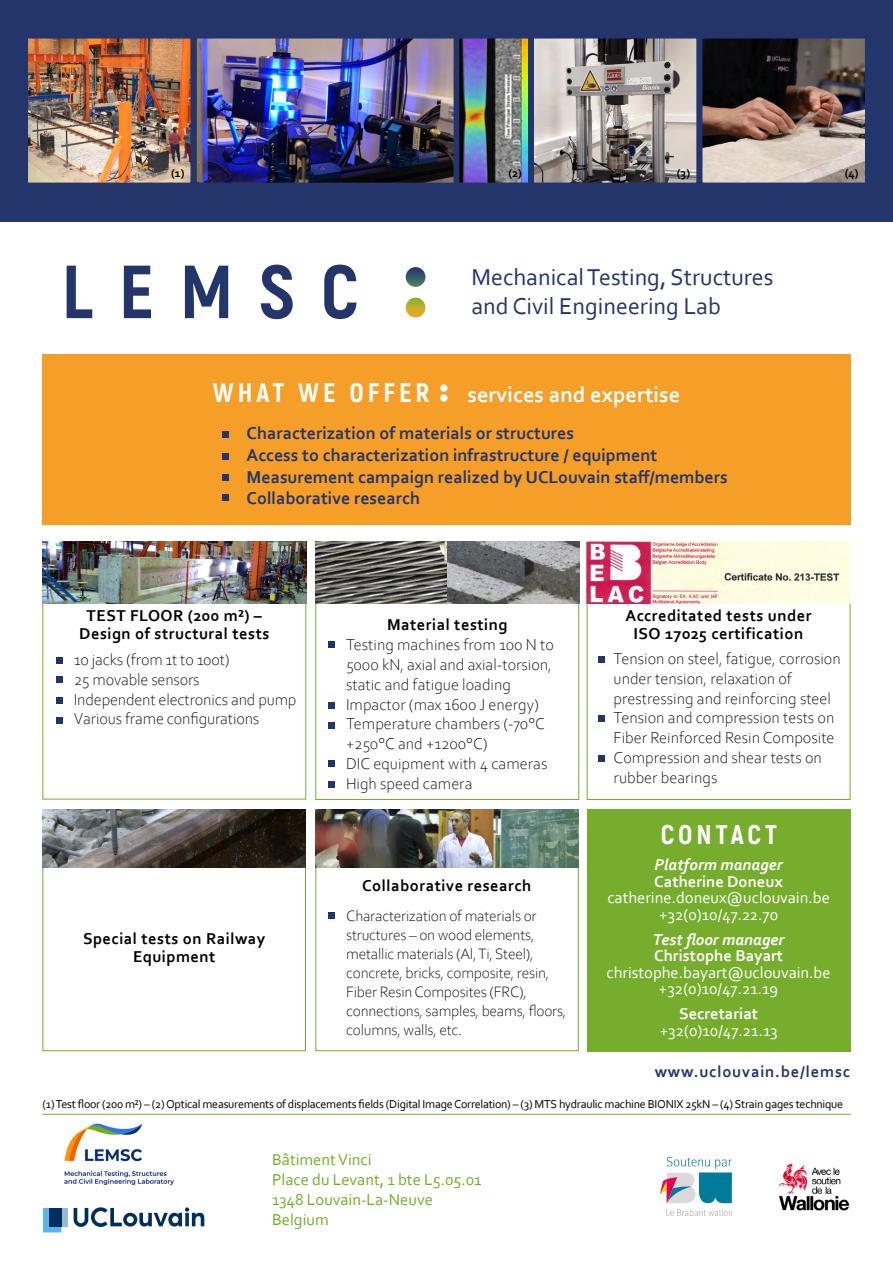
<style>
.page{position:relative;width:893px;height:1263px;background:#fff}
.page>*{position:absolute;margin:0;border:0;box-sizing:border-box;transform-origin:0 0}
.t1{font:800 75px "Akrobat";letter-spacing:.35em;color:#24356b}
.t2{font:800 27px "Akrobat";letter-spacing:.15em;color:#fff}
.t3{font:24px/28.8px "Corbel";color:#24356b}
.t4{font:700 22.5px "Corbel";color:#fff}
.t5{font:700 18px/21.6px "Corbel";color:#24356b}
.t6{font:300 16.5px/19.8px "Corbel";color:#000}
.t7{font:700 16.5px/18px "Corbel";letter-spacing:.03em;color:#000;text-align:center}
.t8{font:16.5px/16.5px "Corbel";color:#fff;text-align:center}
.t9{font:16.5px/19.8px "Corbel";color:#76ad2c}
.t10{font:700 16.5px "Corbel";color:#fff}
.t11{font:italic 700 16.5px "Corbel";color:#fff}
.t12{font:700 16.5px "Corbel";letter-spacing:.05em;color:#24356b}
.t13{font:300 15.75px/18.9px "Corbel";letter-spacing:-.015em;color:#000}
.t14{font:12px "Corbel";letter-spacing:-.02em;color:#000}
.t15{font:700 12px "Corbel";color:#000}
.s1{font-family:"Akrobat";font-weight:800;font-size:27px}
</style>
<div class="page">
<img style="left:778px;top:1163px;width:72px;height:48px">
<svg style="left:666px;top:1209px;width:66px;height:7px"></svg>
<svg style="left:660px;top:1157px;width:72px;height:46px"></svg>
<div style="left:61px;top:1208px;width:6px;height:18px;background:#9cb7d4"></div>
<svg style="left:43px;top:1208px;width:18px;height:24px"></svg>
<div style="left:49px;top:1208px;width:12px;height:18px;background:#002e5f"></div>
<svg style="left:74px;top:1207px;width:130px;height:20px"></svg>
<div style="left:0;top:0;width:893px;height:221px;background:#24356b"></div>
<img style="left:29px;top:40px;width:160px;height:141px">
<div style="left:22px;top:33px;width:174px;height:155px;border:6px solid #24356b"></div>
<img style="left:198px;top:40px;width:256px;height:141px">
<div style="left:191px;top:33px;width:270px;height:155px;border:6px solid #24356b"></div>
<img style="left:461px;top:40px;width:66px;height:141px">
<div style="left:454px;top:33px;width:80px;height:155px;border:6px solid #24356b"></div>
<img style="left:535px;top:40px;width:329px;height:141px">
<div style="left:528px;top:33px;width:174px;height:155px;border:6px solid #24356b"></div>
<div style="left:697px;top:33px;width:174px;height:155px;border:6px solid #24356b"></div>
<div style="left:42px;top:354px;width:808px;height:171px;background:#f59e28"></div>
<div style="left:315px;top:809px;width:264px;height:242px;border:1px solid #76ad2c"></div>
<img style="left:42px;top:809px;width:264px;height:59px">
<img style="left:316px;top:809px;width:263px;height:59px">
<div style="left:587px;top:809px;width:263px;height:242px;background:#76ad2c"></div>
<img style="left:64px;top:1123px;width:110px;height:63px">
<svg style="left:406px;top:267px;width:19px;height:20px"></svg>
<svg style="left:406px;top:298px;width:19px;height:19px"></svg>
<div style="left:440px;top:384px;width:7px;height:8px;background:#fff;border-radius:50%"></div>
<div style="left:440px;top:394px;width:7px;height:8px;background:#fff;border-radius:50%"></div>
<div style="left:222px;top:432px;width:7px;height:6px;background:#24356b"></div>
<hr style="left:43px;top:1114px;width:808px;height:1px;background:#76ad2c">
<div style="left:222px;top:453px;width:7px;height:7px;background:#24356b"></div>
<div style="left:222px;top:474px;width:7px;height:6px;background:#24356b"></div>
<div style="left:222px;top:495px;width:7px;height:6px;background:#24356b"></div>
<div style="left:329px;top:912px;width:6px;height:7px;background:#24356b"></div>
<div style="left:56px;top:676px;width:7px;height:7px;background:#24356b"></div>
<div style="left:56px;top:657px;width:7px;height:6px;background:#24356b"></div>
<div style="left:56px;top:697px;width:7px;height:6px;background:#24356b"></div>
<div style="left:56px;top:717px;width:7px;height:6px;background:#24356b"></div>
<div style="left:329px;top:641px;width:6px;height:7px;background:#24356b"></div>
<div style="left:329px;top:702px;width:6px;height:7px;background:#24356b"></div>
<div style="left:329px;top:722px;width:6px;height:7px;background:#24356b"></div>
<svg style="left:329px;top:760px;width:6px;height:6px"></svg>
<svg style="left:329px;top:781px;width:6px;height:6px"></svg>
<svg style="left:598px;top:656px;width:6px;height:6px"></svg>
<svg style="left:598px;top:755px;width:6px;height:6px"></svg>
<svg style="left:598px;top:715px;width:6px;height:6px"></svg>
<img style="left:43px;top:541px;width:263px;height:63px">
<img style="left:315px;top:541px;width:264px;height:63px">
<img style="left:587px;top:541px;width:259px;height:63px">
<p class="t15" style="left:171px;top:165px;width:15px">(1)</p>
<p class="t15" style="left:508px;top:165px;width:15px">(2)</p>
<p class="t15" style="left:677px;top:165px;width:15px">(3)</p>
<p class="t15" style="left:845px;top:165px;width:15px">(4)</p>
<h1 class="t1" style="left:62px;top:244px;width:298px">LEMSC</h1>
<h3 class="t3" style="left:471px;top:262px;width:304px">Mechanical Testing, Structures and Civil Engineering Lab</h3>
<h3 class="t4" style="left:213px;top:380px;width:469px"><span class="s1">WHAT WE OFFER</span> services and expertise</h3>
<p class="t5" style="left:247px;top:422px;width:483px">Characterization of materials or structures<br>Access to characterization infrastructure / equipment Measurement campaign realized by UCLouvain staff/members Collaborative research</p>
<p class="t7" style="left:79px;top:606px;width:192px">TEST FLOOR (200 m²) –<br>Design of structural tests</p>
<p class="t6" style="left:74px;top:649px;width:224px">10 jacks (from 1t to 100t)<br>25 movable sensors<br>Independent electronics and pump<br>Various frame configurations</p>
<p class="t7" style="left:83px;top:929px;width:184px">Special tests on Railway<br>Equipment</p>
<p class="t7" style="left:387px;top:615px;width:122px">Material testing</p>
<p class="t6" style="left:346px;top:634px;width:209px">Testing machines from 100 N to<br>5000 kN, axial and axial-torsion, static and fatigue loading<br>Impactor (max 1600 J energy)<br>Temperature chambers (-70°C +250°C and +1200°C)<br>DIC equipment with 4 cameras<br>High speed camera</p>
<p class="t7" style="left:362px;top:876px;width:171px">Collaborative research</p>
<p class="t13" style="left:346px;top:906px;width:222px">Characterization of materials or structures – on wood elements, metallic materials (Al, Ti, Steel), concrete, bricks, composite, resin,<br>Fiber Resin Composites (FRC), connections, samples, beams, floors, columns, walls, etc.</p>
<p class="t7" style="left:625px;top:606px;width:188px">Accreditated tests under<br>ISO 17025 certification</p>
<p class="t6" style="left:614px;top:648px;width:229px">Tension on steel, fatigue, corrosion under tension, relaxation of prestressing and reinforcing steel<br>Tension and compression tests on<br>Fiber Reinforced Resin Composite<br>Compression and shear tests on rubber bearings</p>
<h2 class="t2" style="left:661px;top:817px;width:118px">CONTACT</h2>
<p class="t11" style="left:654px;top:855px;width:130px">Platform manager</p>
<p class="t10" style="left:654px;top:871px;width:130px">Catherine Doneux</p>
<p class="t8" style="left:607px;top:889px;width:224px">catherine.doneux@uclouvain.be +32(0)10/47.22.70</p>
<p class="t11" style="left:653px;top:929px;width:133px">Test floor manager</p>
<p class="t10" style="left:654px;top:946px;width:131px">Christophe Bayart</p>
<p class="t8" style="left:607px;top:964px;width:226px">christophe.bayart@uclouvain.be +32(0)10/47.21.19</p>
<p class="t10" style="left:679px;top:1004px;width:80px">Secretariat</p>
<p class="t8" style="left:660px;top:1022px;width:119px">+32(0)10/47.21.13</p>
<p class="t12" style="left:655px;top:1061px;width:197px">www.uclouvain.be/lemsc</p>
<p class="t14" style="left:43px;top:1097px;width:802px">(1) Test floor (200 m²) – (2) Optical measurements of displacements fields (Digital Image Correlation) – (3) MTS hydraulic machine BIONIX 25kN – (4) Strain gages technique</p>
<p class="t9" style="left:272px;top:1149px;width:211px">Bâtiment Vinci<br>Place du Levant, 1 bte L5.05.01<br>1348 Louvain-La-Neuve<br>Belgium</p>
</div>
